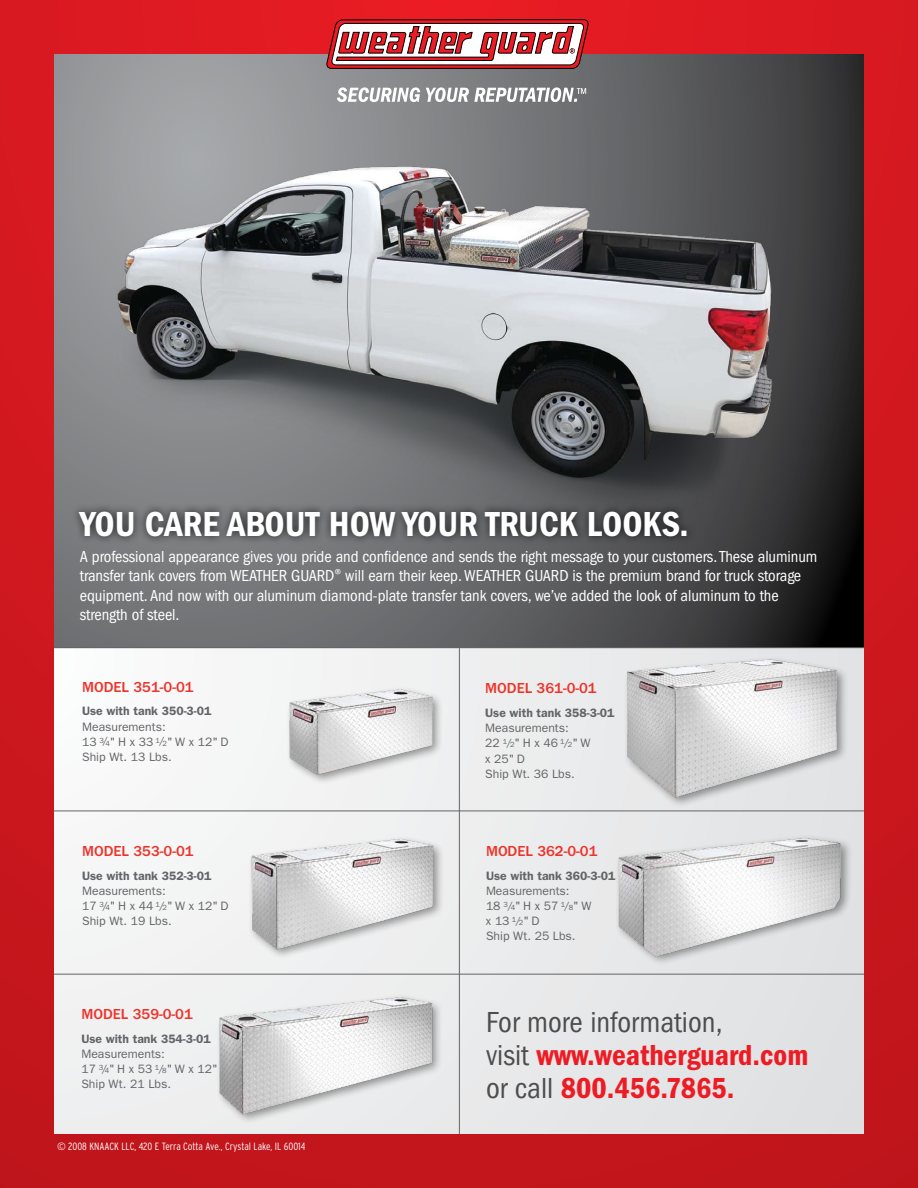
<style>
.page{position:relative;width:918px;height:1188px;background:#fff}
.page>*{position:absolute;margin:0;border:0;box-sizing:border-box;transform-origin:0 0}
.t1{font:600 condensed 36px "Franklin Gothic";color:#fff}
.t2{font:600 condensed 30px/33px "Franklin Gothic";color:#ed1c24}
.t3{font:condensed 16.5px/19.5px "Franklin Gothic";letter-spacing:-.005em;color:#fff}
.t4{font:500 15px "Franklin Gothic";color:#ee3229}
.t5{font:12.15px/15.1px "Franklin Gothic";color:#636467}
.t6{font:600 12.15px "Franklin Gothic";color:#636467}
.t7{font:300 condensed 10.5px "Interstate";color:#fff}
.s1{font-size:10.5px}
.s2{font-size:7.5px}
.s3{font-stretch:normal}
.s4{font-weight:400;color:#4d4d4f}
</style>
<div class="page">
<div style="left:0;top:0;width:918px;height:1188px;background:linear-gradient(to bottom,#dc1a22,#bf151b)"></div>
<svg style="left:54px;top:54px;width:810px;height:593px;background:#616264"></svg>
<div style="left:54px;top:648px;width:810px;height:486px;background:linear-gradient(to right,#f7f8f8,#dfe0e1)"></div>
<div style="left:623px;top:656px;width:234px;height:164px;background:#000;opacity:.4"></div>
<img style="left:628px;top:658px;width:210px;height:141px">
<div style="left:248px;top:835px;width:233px;height:149px;background:#000;opacity:.4"></div>
<img style="left:249px;top:838px;width:186px;height:112px">
<div style="left:285px;top:685px;width:169px;height:113px;background:#000;opacity:.4"></div>
<img style="left:288px;top:689px;width:145px;height:87px">
<img style="left:99px;top:158px;width:689px;height:363px">
<div style="left:215px;top:994px;width:251px;height:159px;background:#000;opacity:.4"></div>
<img style="left:218px;top:997px;width:215px;height:119px">
<hr style="left:54px;top:647px;width:810px;height:1px;background:#636467">
<hr style="left:54px;top:811px;width:810px;height:1px;background:#636467">
<hr style="left:54px;top:974px;width:810px;height:1px;background:#636467">
<hr style="left:459px;top:648px;width:1px;height:486px;background:#636467">
<div style="left:70px;top:502px;width:680px;height:69px;background:#000;opacity:.75"></div>
<svg style="left:326px;top:19px;width:263px;height:50px"></svg>
<div style="left:614px;top:834px;width:255px;height:162px;background:#000;opacity:.4"></div>
<img style="left:616px;top:837px;width:226px;height:121px">
<svg style="left:337px;top:87px;width:249px;height:15px"></svg>
<h1 class="t1" style="left:80px;top:503px;width:610px">YOU CARE ABOUT HOW YOUR TRUCK LOOKS.</h1>
<p class="t3" style="left:80px;top:547px;width:739px">A professional appearance gives you pride and confidence and sends the right message to your customers. These aluminum transfer tank covers from WEATHER</p>
<p class="t3" style="left:80px;top:566px;width:723px;text-indent:255px"><sup>®</sup> will earn their keep. Weather Guard is the premium brand for truck storage equipment. And now with our aluminum diamond-plate transfer tank covers, we’ve added the look of aluminum to the strength of steel.</p>
<p class="t3" style="left:291px;top:566px;width:19px">GUARD</p>
<p class="t4" style="left:82px;top:679px;width:113px">MODEL 351-0-01</p>
<p class="t6" style="left:82px;top:704px;width:131px">Use with tank 350-3-01</p>
<p class="t5" style="left:82px;top:719px;width:148px">Measurements:<br>13 <sup>3</sup><span class="s1">/</span><span class="s2">4</span>" H x 33 <sup>1</sup><span class="s1">/</span><span class="s2">2</span>" W x 12" D<br>Ship Wt. 13 Lbs.</p>
<p class="t4" style="left:82px;top:843px;width:113px">MODEL 353-0-01</p>
<p class="t6" style="left:82px;top:868px;width:131px">Use with tank 352-3-01</p>
<p class="t5" style="left:82px;top:883px;width:148px">Measurements:<br>17 <sup>3</sup><span class="s1">/</span><span class="s2">4</span>" H x 44 <sup>1</sup><span class="s1">/</span><span class="s2">2</span>" W x 12" D<br>Ship Wt. 19 Lbs.</p>
<p class="t4" style="left:81px;top:1006px;width:113px">MODEL 359-0-01</p>
<p class="t6" style="left:81px;top:1031px;width:131px">Use with tank 354-3-01</p>
<p class="t5" style="left:81px;top:1046px;width:148px">Measurements:<br>17 <sup>3</sup><span class="s1">/</span><span class="s2">4</span>" H x 53 <sup>1</sup><span class="s1">/</span><span class="s2">8</span>" W x 12" D<br>Ship Wt. 21 Lbs.</p>
<p class="t7" style="left:57px;top:1140px;width:250px"><span class="s3">©</span> 2008 KNAACK LLC, 420 E Terra Cotta Ave., Crystal Lake, IL 60014</p>
<p class="t4" style="left:485px;top:680px;width:113px">MODEL 361-0-01</p>
<p class="t6" style="left:485px;top:706px;width:131px">Use with tank 358-3-01</p>
<p class="t5" style="left:485px;top:721px;width:107px">Measurements:<br>22 <sup>1</sup><span class="s1">/</span><span class="s2">2</span>" H x 46 <sup>1</sup><span class="s1">/</span><span class="s2">2</span>" W x 25" D<br>Ship Wt. 36 Lbs.</p>
<p class="t4" style="left:486px;top:843px;width:113px">MODEL 362-0-01</p>
<p class="t6" style="left:486px;top:868px;width:131px">Use with tank 360-3-01</p>
<p class="t5" style="left:486px;top:883px;width:107px">Measurements:<br>18 <sup>3</sup><span class="s1">/</span><span class="s2">4</span>" H x 57 <sup>1</sup><span class="s1">/</span><span class="s2">8</span>" W x 13 <sup>1</sup><span class="s1">/</span><span class="s2">2</span>" D<br>Ship Wt. 25 Lbs.</p>
<h2 class="t2" style="left:486px;top:1006px;width:324px"><span class="s4">For more information,<br>visit</span> WWW.WEATHERGUARD.COM <span class="s4">or call</span> 800.456.7865.</h2>
</div>
